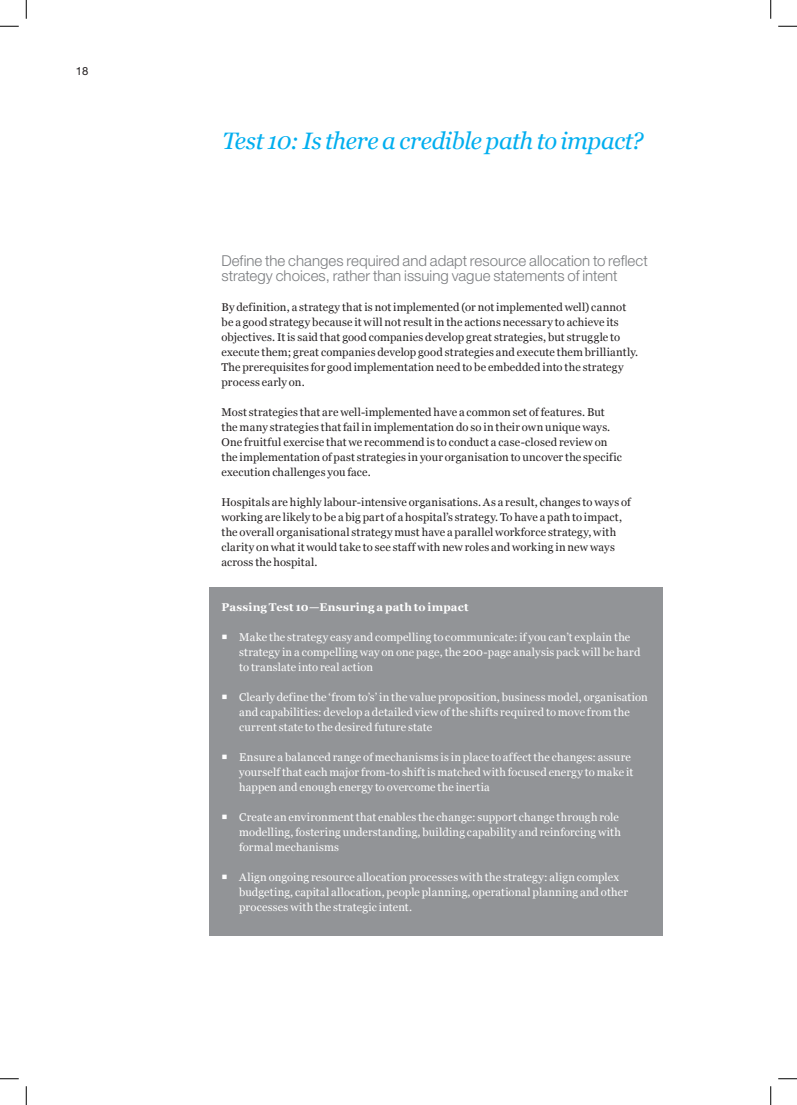
<style>
.page{position:relative;width:797px;height:1105px;background:#fff}
.page>*{position:absolute;margin:0;border:0;box-sizing:border-box;transform-origin:0 0}
.Chapter_heading_smal{font:italic 23.75px "Georgia";letter-spacing:-.015em;color:#00aeef}
.Sub-heading_Arial{font:300 15px/15px "Helvetica Neue LT Std";color:#7a7c7f}
.Body{font:11.25px/15px "Georgia";letter-spacing:.015em;color:#231f20}
.t1{font:11.25px/15px "Georgia";letter-spacing:.015em;color:#fff}
.Level_2_Sub-heading{font:700 11.25px "Georgia";letter-spacing:.02em;color:#fff}
.t2{font:11.25px "Helvetica Neue LT Std";color:#231f20}
</style>
<div class="page">
<div style="left:209px;top:587px;width:453px;height:349px;background:#929497"></div>
<svg style="left:0;top:25px;width:19px;height:2px"></svg>
<svg style="left:778px;top:25px;width:19px;height:2px"></svg>
<svg style="left:0;top:1078px;width:19px;height:1px"></svg>
<svg style="left:778px;top:1078px;width:19px;height:1px"></svg>
<svg style="left:25px;top:0;width:2px;height:19px"></svg>
<svg style="left:25px;top:1086px;width:2px;height:19px"></svg>
<svg style="left:770px;top:0;width:1px;height:19px"></svg>
<svg style="left:770px;top:1086px;width:1px;height:19px"></svg>
<p class="t2" style="left:76px;top:65px;width:14px">18</p>
<p class="Chapter_heading_smal" style="left:222px;top:126px;width:422px">Test 10: Is there a credible path to impact?</p>
<p class="Sub-heading_Arial" style="left:221px;top:253px;width:428px">Define the changes required and adapt resource allocation to reflect strategy choices, rather than issuing vague statements of intent</p>
<p class="Body" style="left:221px;top:300px;width:418px">By definition, a strategy that is not implemented (or not implemented well) cannot be a good strategy because it will not result in the actions necessary to achieve its objectives. It is said that good companies develop great strategies, but struggle to execute them; great companies develop good strategies and execute them brilliantly.<br>The prerequisites for good implementation need to be embedded into the strategy process early on.</p>
<p class="Body" style="left:221px;top:405px;width:402px">Most strategies that are well-implemented have a common set of features. But the many strategies that fail in implementation do so in their own unique ways.<br>One fruitful exercise that we recommend is to conduct a case-closed review on the implementation of past strategies in your organisation to uncover the specific execution challenges you face.</p>
<p class="Body" style="left:221px;top:495px;width:411px">Hospitals are highly labour-intensive organisations. As a result, changes to ways of working are likely to be a big part of a hospital’s strategy. To have a path to impact, the overall organisational strategy must have a parallel workforce strategy, with clarity on what it would take to see staff with new roles and working in new ways across the hospital.</p>
<p class="Level_2_Sub-heading" style="left:221px;top:600px;width:248px">Passing Test 10—Ensuring a path to impact</p>
<p class="t1" style="left:239px;top:630px;width:403px">Make the strategy easy and compelling to communicate: if you can’t explain the strategy in a compelling way on one page, the 200-page analysis pack will be hard to translate into real action</p>
<p class="t1" style="left:239px;top:690px;width:410px">Clearly define the ‘from to’s’ in the value proposition, business model, organisation and capabilities: develop a detailed view of the shifts required to move from the current state to the desired future state</p>
<p class="t1" style="left:239px;top:750px;width:396px">Ensure a balanced range of mechanisms is in place to affect the changes: assure yourself that each major from-to shift is matched with focused energy to make it happen and enough energy to overcome the inertia</p>
<p class="t1" style="left:239px;top:810px;width:383px">Create an environment that enables the change: support change through role modelling, fostering understanding, building capability and reinforcing with formal mechanisms</p>
<p class="t1" style="left:239px;top:870px;width:390px">Align ongoing resource allocation processes with the strategy: align complex budgeting, capital allocation, people planning, operational planning and other processes with the strategic intent.</p>
</div>
